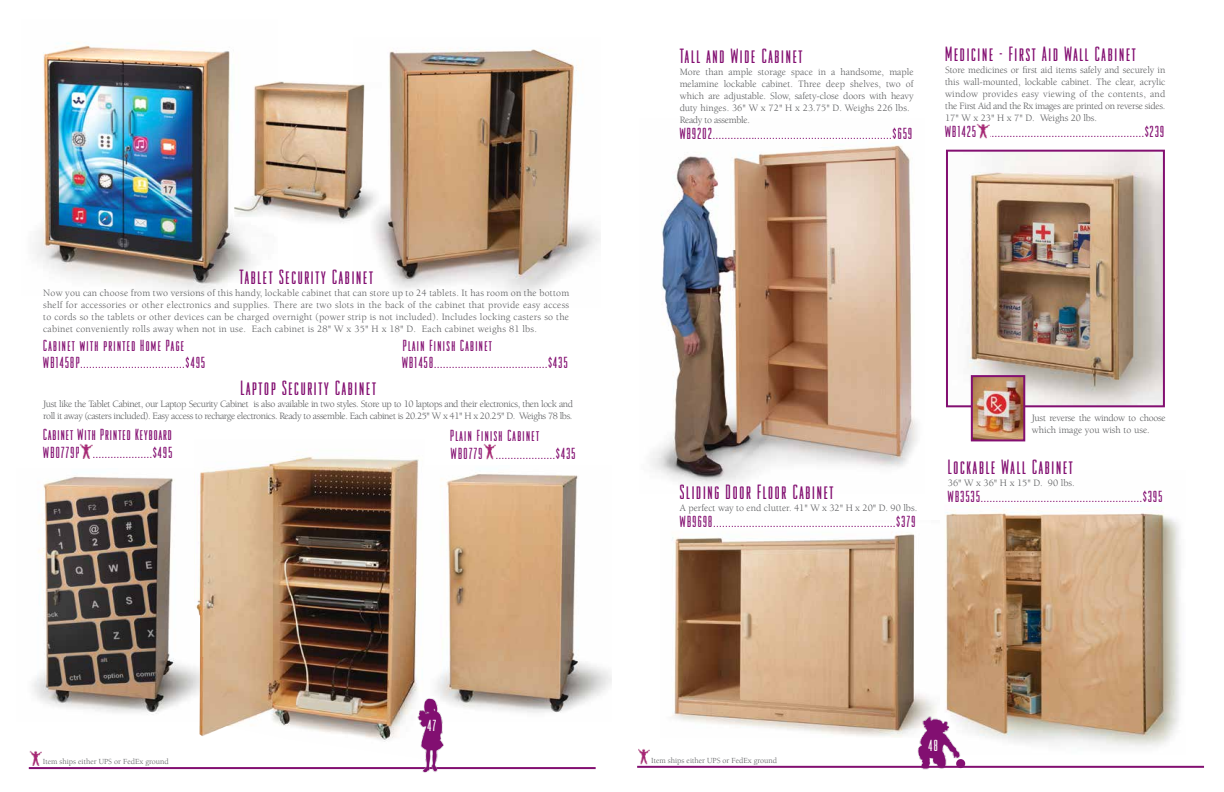
<style>
.page{position:relative;width:1224px;height:792px;background:#fff}
.page>*{position:absolute;margin:0;border:0;box-sizing:border-box;transform-origin:0 0}
.t1{font:condensed 18px "Odeon";letter-spacing:.1em;color:#830f71}
.t2{font:condensed 14px/18px "Odeon";letter-spacing:.1em;color:#830f71}
.t3{font:condensed 14px/18px "Odeon";letter-spacing:.08em;color:#830f71}
.t4{font:condensed 14px "Odeon";color:#fff}
.t5{font:condensed 12.6px "Odeon";color:#fff}
.t6{font:9.9px/12px "Berkeley";letter-spacing:-.03em;color:#58595b;text-align:justify}
.t7{font:9.9px/12px "Berkeley";color:#58595b}
.t8{font:8px "Berkeley";color:#58595b}
.s1{font-family:"Berkeley Oldstyle IT Cby BT"}
</style>
<div class="page">
<img style="left:672px;top:532px;width:255px;height:205px">
<img style="left:638px;top:749px;width:12px;height:15px">
<img style="left:650px;top:143px;width:267px;height:341px">
<img style="left:977px;top:123px;width:12px;height:15px">
<img style="left:968px;top:153px;width:194px;height:251px">
<div style="left:946px;top:150px;width:219px;height:257px;border:2px solid #830f71"></div>
<img style="left:974px;top:378px;width:48px;height:60px">
<div style="left:971px;top:375px;width:54px;height:66px;border:2px solid #830f71"></div>
<img style="left:945px;top:510px;width:236px;height:237px">
<img style="left:373px;top:49px;width:228px;height:245px">
<img style="left:32px;top:476px;width:162px;height:238px">
<img style="left:35px;top:41px;width:219px;height:250px">
<img style="left:435px;top:474px;width:177px;height:239px">
<img style="left:194px;top:456px;width:225px;height:286px">
<img style="left:906px;top:698px;width:56px;height:72px">
<div style="left:956px;top:759px;width:9px;height:9px;background:#851072;border-radius:50%"></div>
<hr style="left:637px;top:766px;width:567px;height:2px;background:#820f71">
<img style="left:234px;top:80px;width:149px;height:147px">
<img style="left:30px;top:750px;width:11px;height:15px">
<hr style="left:29px;top:767px;width:567px;height:2px;background:#820f71">
<img style="left:403px;top:693px;width:50px;height:80px">
<img style="left:80px;top:443px;width:12px;height:15px">
<img style="left:483px;top:444px;width:13px;height:15px">
<h1 class="t1" style="left:240px;top:267px;width:135px">Tablet Security Cabinet</h1>
<p class="t6" style="left:43px;top:287px;width:528px">Now you can choose from two versions of this handy, lockable cabinet that can store up to 24 tablets. It has room on the bottom shelf for accessories or other electronics and supplies. There are two slots in the back of the cabinet that provide easy access to cords so the tablets or other devices can be charged overnight (power strip is not included). Includes locking casters so the cabinet conveniently rolls away when not in use. Each cabinet is 28" W x 35" H x 18" D. Each cabinet weighs 81 lbs.</p>
<h2 class="t2" style="left:43px;top:337px;width:142px">Cabinet with printed Home Page</h2>
<h2 class="t2" style="left:403px;top:337px;width:91px">Plain Finish Cabinet</h2>
<h2 class="t2" style="left:43px;top:354px;width:163px">WB1458P...................................$495</h2>
<h2 class="t2" style="left:402px;top:354px;width:167px">WB1458......................................$435</h2>
<h1 class="t1" style="left:240px;top:378px;width:137px">Laptop Security Cabinet</h1>
<p class="t6" style="left:43px;top:398px;width:532px">Just like the Tablet Cabinet, our Laptop Security Cabinet is also available in two styles. Store up to 10 laptops and their electronics, then lock and roll it away (casters included). Easy access to recharge electronics. Ready to assemble. Each cabinet is 20.25" W x 41" H x 20.25" D. Weighs 78 lbs.</p>
<h2 class="t3" style="left:43px;top:426px;width:131px">Cabinet With Printed Keyboard<br>WB0779P........................$495</h2>
<h2 class="t2" style="left:450px;top:427px;width:127px">Plain Finish Cabinet<br>WB0779.. .....................$435</h2>
<h1 class="t1" style="left:680px;top:46px;width:124px">Tall and Wide Cabinet</h1>
<p class="t7" style="left:680px;top:66px;width:236px">More than ample storage space in a handsome, maple melamine lockable cabinet. Three deep shelves, two of which are adjustable. Slow, safety-close doors with heavy duty hinges. 36" W x 72" H x 23<span class="s1">.75</span>" D. Weighs 226 lbs.<br>Ready to assemble.</p>
<h2 class="t2" style="left:680px;top:125px;width:234px">WB9202............................................................$659</h2>
<h1 class="t1" style="left:945px;top:44px;width:192px">Medicine - First Aid Wall Cabinet</h1>
<p class="t6" style="left:945px;top:65px;width:222px">Store medicines or first aid items safely and securely in this wall-mounted, lockable cabinet. The clear, acrylic window provides easy viewing of the contents, and the First Aid and the Rx images are printed on reverse sides.<br>17" W x 23" H x 7" D. Weighs 20 lbs.</p>
<h2 class="t2" style="left:945px;top:123px;width:221px">WB1425........................................................$239</h2>
<h1 class="t1" style="left:680px;top:482px;width:155px">Sliding Door Floor Cabinet</h1>
<p class="t7" style="left:680px;top:502px;width:239px">A perfect way to end clutter. 41" W x 32" H x 20" D. 90 lbs.</p>
<h2 class="t2" style="left:680px;top:513px;width:237px">WB9698.............................................................$379</h2>
<p class="t6" style="left:1032px;top:412px;width:135px">Just reverse the window to choose which image you wish to use.</p>
<h1 class="t1" style="left:948px;top:457px;width:126px">Lockable Wall Cabinet</h1>
<p class="t7" style="left:948px;top:477px;width:128px">36" W x 36" H x 15" D. 90 lbs.</p>
<h2 class="t2" style="left:948px;top:488px;width:216px">WB3535......................................................$395</h2>
<p class="t8" style="left:43px;top:757px;width:127px">Item ships either UPS or FedEx ground</p>
<p class="t5" style="left:425px;top:721px;width:13px">19<sup>47</sup></p>
<p class="t8" style="left:651px;top:756px;width:127px">Item ships either UPS or FedEx ground</p>
<h2 class="t4" style="left:928px;top:737px;width:11px">48</h2>
</div>
